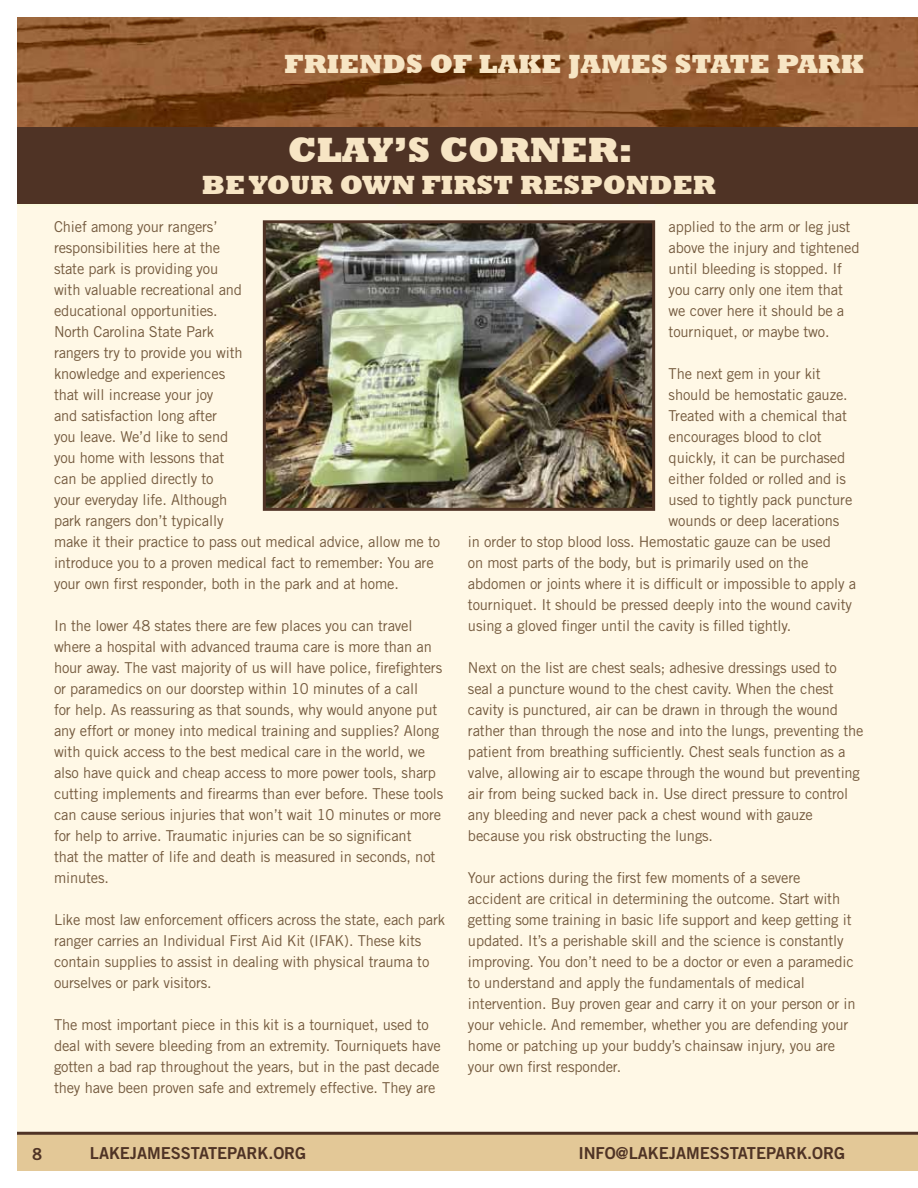
<style>
.page{position:relative;width:918px;height:1188px;background:#fff}
.page>*{position:absolute;margin:0;border:0;box-sizing:border-box;transform-origin:0 0}
.t1{font:800 36px "Rockwell";color:#f7e5c4}
.t2{font:800 27px "Rockwell";color:#f7e5c4}
.t3{font:16.5px "Trade Gothic Bold Two";letter-spacing:-.005em;color:#4f3325}
.t4{font:15px/21px "Trade Gothic";letter-spacing:-.01em;color:#745a3e}
</style>
<div class="page">
<img style="left:17px;top:17px;width:901px;height:1115px">
<div style="left:17px;top:1134px;width:901px;height:37px;background:#e3c897"></div>
<hr style="left:17px;top:1132px;width:901px;height:3px;background:#4f3325">
<div style="left:17px;top:127px;width:901px;height:77px;background:#4f3325"></div>
<img style="left:267px;top:224px;width:384px;height:283px">
<div style="left:263px;top:220px;width:392px;height:291px;border:3px solid #4f3325"></div>
<h2 class="t2" style="left:285px;top:48px;width:40px">FRIENDS</h2>
<h2 class="t2" style="left:430px;top:48px;width:174px">OF LAKE JAMES</h2>
<h2 class="t2" style="left:675px;top:48px;width:20px">STATE</h2>
<h2 class="t2" style="left:777px;top:48px;width:89px">PAR K</h2>
<h1 class="t1" style="left:288px;top:129px;width:347px">CLAY’S CORNER:</h1>
<h2 class="t2" style="left:202px;top:170px;width:516px">BE YOUR OWN FIRST RESPONDER</h2>
<p class="t4" style="left:54px;top:216px;width:388px">Chief among your rangers’<br>responsibilities here at the<br>state park is providing you<br>with valuable recreational and<br>educational opportunities.<br>North Carolina State Park<br>rangers try to provide you with<br>knowledge and experiences<br>that will increase your joy<br>and satisfaction long after<br>you leave. We’d like to send<br>you home with lessons that<br>can be applied directly to<br>your everyday life. Although<br>park rangers don’t typically<br>make it their practice to pass out medical advice, allow me to introduce you to a proven medical fact to remember: You are your own first responder, both in the park and at home.</p>
<p class="t4" style="left:54px;top:615px;width:391px">In the lower 48 states there are few places you can travel where a hospital with advanced trauma care is more than an hour away. The vast majority of us will have police, firefighters or paramedics on our doorstep within 10 minutes of a call<br>for help. As reassuring as that sounds, why would anyone put any effort or money into medical training and supplies? Along with quick access to the best medical care in the world, we also have quick and cheap access to more power tools, sharp cutting implements and firearms than ever before. These tools can cause serious injuries that won’t wait 10 minutes or more for help to arrive. Traumatic injuries can be so significant<br>that the matter of life and death is measured in seconds, not minutes.</p>
<p class="t4" style="left:54px;top:909px;width:393px">Like most law enforcement officers across the state, each park ranger carries an Individual First Aid Kit (IFAK). These kits contain supplies to assist in dealing with physical trauma to ourselves or park visitors.</p>
<p class="t4" style="left:54px;top:1014px;width:388px">The most important piece in this kit is a tourniquet, used to deal with severe bleeding from an extremity. Tourniquets have gotten a bad rap throughout the years, but in the past decade they have been proven safe and extremely effective. They are</p>
<p class="t4" style="left:669px;top:216px;width:192px">applied to the arm or leg just above the injury and tightened until bleeding is stopped. If you carry only one item that we cover here it should be a tourniquet, or maybe two.</p>
<p class="t4" style="left:669px;top:363px;width:154px">The next gem in your kit</p>
<p class="t4" style="left:669px;top:384px;width:181px">should be hemostatic gauze.</p>
<p class="t4" style="left:669px;top:405px;width:180px">Treated with a chemical that</p>
<p class="t4" style="left:669px;top:426px;width:154px">encourages blood to clot</p>
<p class="t4" style="left:669px;top:447px;width:178px">quickly, it can be purchased</p>
<p class="t4" style="left:669px;top:468px;width:179px">either folded or rolled and is</p>
<p class="t4" style="left:669px;top:489px;width:185px">used to tightly pack puncture</p>
<p class="t4" style="left:669px;top:510px;width:172px">wounds or deep lacerations</p>
<p class="t4" style="left:468px;top:531px;width:364px">in order to stop blood loss. Hemostatic gauze can be used</p>
<p class="t4" style="left:468px;top:552px;width:342px">on most parts of the body, but is primarily used on the</p>
<p class="t4" style="left:468px;top:573px;width:390px">abdomen or joints where it is difficult or impossible to apply a</p>
<p class="t4" style="left:468px;top:594px;width:385px">tourniquet. It should be pressed deeply into the wound cavity</p>
<p class="t4" style="left:468px;top:615px;width:325px">using a gloved finger until the cavity is filled tightly.</p>
<p class="t4" style="left:468px;top:657px;width:397px">Next on the list are chest seals; adhesive dressings used to seal a puncture wound to the chest cavity. When the chest cavity is punctured, air can be drawn in through the wound rather than through the nose and into the lungs, preventing the patient from breathing sufficiently. Chest seals function as a valve, allowing air to escape through the wound but preventing air from being sucked back in. Use direct pressure to control any bleeding and never pack a chest wound with gauze because you risk obstructing the lungs.</p>
<p class="t4" style="left:468px;top:867px;width:389px">Your actions during the first few moments of a severe accident are critical in determining the outcome. Start with getting some training in basic life support and keep getting it updated. It’s a perishable skill and the science is constantly improving. You don’t need to be a doctor or even a paramedic to understand and apply the fundamentals of medical intervention. Buy proven gear and carry it on your person or in your vehicle. And remember, whether you are defending your home or patching up your buddy’s chainsaw injury, you are your own first responder.</p>
<p class="t3" style="left:32px;top:1144px;width:12px">8</p>
<p class="t3" style="left:90px;top:1143px;width:218px">LAKEJAMESSTATEPARK.ORG</p>
<p class="t3" style="left:578px;top:1143px;width:268px">INFO@LAKEJAMESSTATEPARK.ORG</p>
</div>
